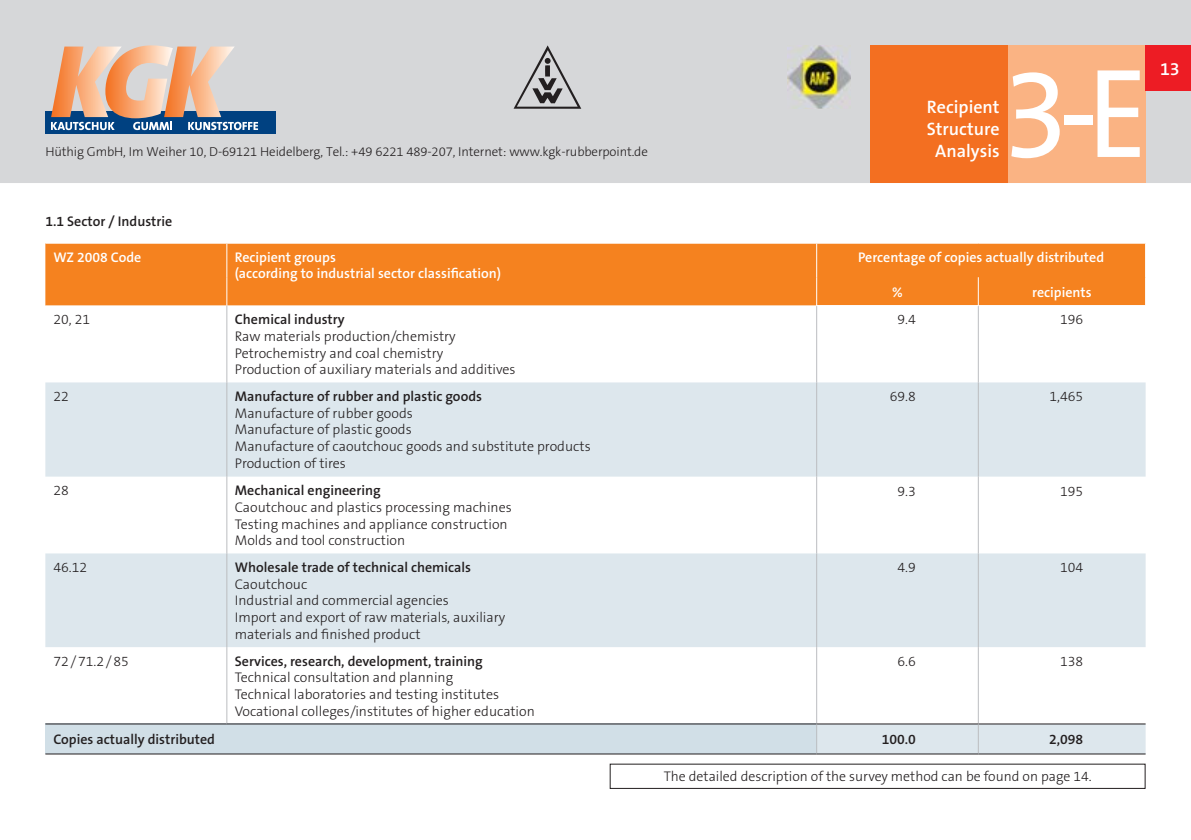
<style>
.page{position:relative;width:1191px;height:840px;background:#fff}
.page>*{position:absolute;margin:0;border:0;box-sizing:border-box;transform-origin:0 0}
.t1{font:128px "The Sans Os F";color:#fff;scale:.95 1}
.t2{font:600 18px/22px "The Sans Os F";color:#fff;text-align:center}
.t3{font:300 14px/16.8px "The Sans Os F";color:#231f20}
.t4{font:600 14px "The Sans Os F";color:#231f20}
.t5{font:600 14px/16.8px "The Sans Os F";color:#fff}
.t6{font:300 13px "The Sans Os F";letter-spacing:-.01em;color:#231f20}
</style>
<div class="page">
<div style="left:0;top:0;width:1191px;height:183px;background:#d6d7d9"></div>
<div style="left:1008px;top:45px;width:137px;height:138px;background:#fab383"></div>
<div style="left:870px;top:45px;width:138px;height:138px;background:#f36f21"></div>
<div style="left:1145px;top:45px;width:46px;height:46px;background:#ed1c24"></div>
<div style="left:45px;top:111px;width:230px;height:23px;background:#004181"></div>
<svg style="left:51px;top:45px;width:207px;height:85px;background:#cbae9e"></svg>
<div style="left:45px;top:243px;width:1100px;height:62px;background:#f5821f"></div>
<svg style="left:45px;top:382px;width:1100px;height:371px;fill:#dde7ed"></svg>
<div style="left:45px;top:723px;width:771px;height:30px;background:#d1dfe7"></div>
<hr style="left:816px;top:243px;width:1px;height:34px;background:#fff">
<svg style="left:816px;top:277px;width:1px;height:28px"></svg>
<svg style="left:977px;top:277px;width:1px;height:28px"></svg>
<svg style="left:1145px;top:277px;width:1px;height:28px"></svg>
<hr style="left:226px;top:243px;width:1px;height:34px;background:#fff">
<svg style="left:226px;top:277px;width:1px;height:28px"></svg>
<hr style="left:45px;top:723px;width:182px;height:1px;background:#231f20">
<hr style="left:45px;top:753px;width:771px;height:1px;background:#231f20">
<hr style="left:226px;top:646px;width:1px;height:77px;background:#bbbdc0">
<hr style="left:227px;top:723px;width:589px;height:1px;background:#231f20">
<hr style="left:978px;top:723px;width:167px;height:1px;background:#231f20">
<hr style="left:978px;top:753px;width:167px;height:1px;background:#231f20">
<hr style="left:226px;top:305px;width:1px;height:77px;background:#bbbdc0">
<hr style="left:226px;top:382px;width:1px;height:94px;background:#bbbdc0">
<hr style="left:226px;top:476px;width:1px;height:77px;background:#bbbdc0">
<hr style="left:226px;top:553px;width:1px;height:93px;background:#bbbdc0">
<hr style="left:816px;top:306px;width:1px;height:76px;background:#bbbdc0">
<hr style="left:977px;top:306px;width:1px;height:76px;background:#bbbdc0">
<hr style="left:816px;top:382px;width:1px;height:94px;background:#bbbdc0">
<hr style="left:977px;top:382px;width:1px;height:94px;background:#bbbdc0">
<hr style="left:816px;top:476px;width:1px;height:77px;background:#bbbdc0">
<hr style="left:977px;top:476px;width:1px;height:77px;background:#bbbdc0">
<hr style="left:816px;top:553px;width:1px;height:93px;background:#bbbdc0">
<hr style="left:977px;top:553px;width:1px;height:93px;background:#bbbdc0">
<hr style="left:816px;top:646px;width:1px;height:77px;background:#bbbdc0">
<hr style="left:977px;top:646px;width:1px;height:77px;background:#bbbdc0">
<hr style="left:816px;top:723px;width:162px;height:1px;background:#231f20">
<svg style="left:816px;top:724px;width:1px;height:29px"></svg>
<svg style="left:977px;top:724px;width:1px;height:29px"></svg>
<hr style="left:816px;top:753px;width:162px;height:1px;background:#231f20">
<svg style="left:513px;top:45px;width:68px;height:64px;background:#b2b2b4"></svg>
<img style="left:788px;top:45px;width:62px;height:63px">
<p class="t6" style="left:45px;top:145px;width:604px">Hüthig GmbH, Im Weiher 10, D-69121 Heidelberg, Tel.: +49 6221 489-207, Internet: www.kgk-rubberpoint.de</p>
<p class="t4" style="left:45px;top:214px;width:128px">1.1 Sector / Industrie</p>
<p class="t2" style="left:926px;top:97px;width:74px">Recipient<br>Structure<br>Analysis</p>
<h1 class="t1" style="left:1002px;top:50px;width:155px">3-E</h1>
<p class="t5" style="left:53px;top:249px;width:89px">WZ 2008 Code</p>
<p class="t5" style="left:235px;top:249px;width:268px">Recipient groups<br>(according to industrial sector classification)</p>
<p class="t5" style="left:858px;top:249px;width:247px">Percentage of copies actually distributed</p>
<p class="t5" style="left:892px;top:284px;width:12px">%</p>
<p class="t5" style="left:1032px;top:284px;width:61px">recipients</p>
<p class="t3" style="left:53px;top:311px;width:38px">20, 21</p>
<p class="t4" style="left:235px;top:312px;width:111px">Chemical industry</p>
<p class="t3" style="left:235px;top:328px;width:282px">Raw materials production/chemistry<br>Petrochemistry and coal chemistry<br>Production of auxiliary materials and additives</p>
<p class="t3" style="left:897px;top:312px;width:20px">9.4</p>
<p class="t3" style="left:1060px;top:312px;width:25px">196</p>
<p class="t3" style="left:53px;top:388px;width:17px">22</p>
<p class="t4" style="left:235px;top:389px;width:249px">Manufacture of rubber and plastic goods</p>
<p class="t3" style="left:235px;top:405px;width:357px">Manufacture of rubber goods<br>Manufacture of plastic goods<br>Manufacture of caoutchouc goods and substitute products Production of tires</p>
<p class="t3" style="left:53px;top:482px;width:17px">28</p>
<p class="t4" style="left:235px;top:483px;width:147px">Mechanical engineering</p>
<p class="t3" style="left:235px;top:499px;width:278px">Caoutchouc and plastics processing machines<br>Testing machines and appliance construction<br>Molds and tool construction</p>
<p class="t3" style="left:53px;top:559px;width:35px">46.12</p>
<p class="t4" style="left:235px;top:560px;width:238px">Wholesale trade of technical chemicals</p>
<p class="t3" style="left:235px;top:576px;width:272px">Caoutchouc<br>Industrial and commercial agencies<br>Import and export of raw materials, auxiliary materials and finished product</p>
<p class="t3" style="left:53px;top:652px;width:77px">72 / 71.2 / 85</p>
<p class="t4" style="left:235px;top:653px;width:249px">Services, research, development, training</p>
<p class="t3" style="left:235px;top:669px;width:301px">Technical consultation and planning<br>Technical laboratories and testing institutes<br>Vocational colleges/institutes of higher education</p>
<p class="t3" style="left:890px;top:388px;width:28px">69.8</p>
<p class="t3" style="left:1049px;top:388px;width:35px">1,465</p>
<p class="t3" style="left:897px;top:482px;width:20px">9.3</p>
<p class="t3" style="left:1060px;top:482px;width:25px">195</p>
<p class="t3" style="left:897px;top:559px;width:20px">4.9</p>
<p class="t3" style="left:1060px;top:559px;width:25px">104</p>
<p class="t3" style="left:897px;top:653px;width:20px">6.6</p>
<p class="t3" style="left:1060px;top:653px;width:25px">138</p>
<p class="t4" style="left:53px;top:732px;width:163px">Copies actually distributed</p>
<p class="t4" style="left:881px;top:732px;width:36px">100.0</p>
<p class="t4" style="left:1049px;top:732px;width:36px">2,098</p>
<p class="t3" style="left:663px;top:768px;width:429px">The detailed description of the survey method can be found on page 14.</p>
<p class="t2" style="left:1160px;top:58px;width:21px">13</p>
</div>
